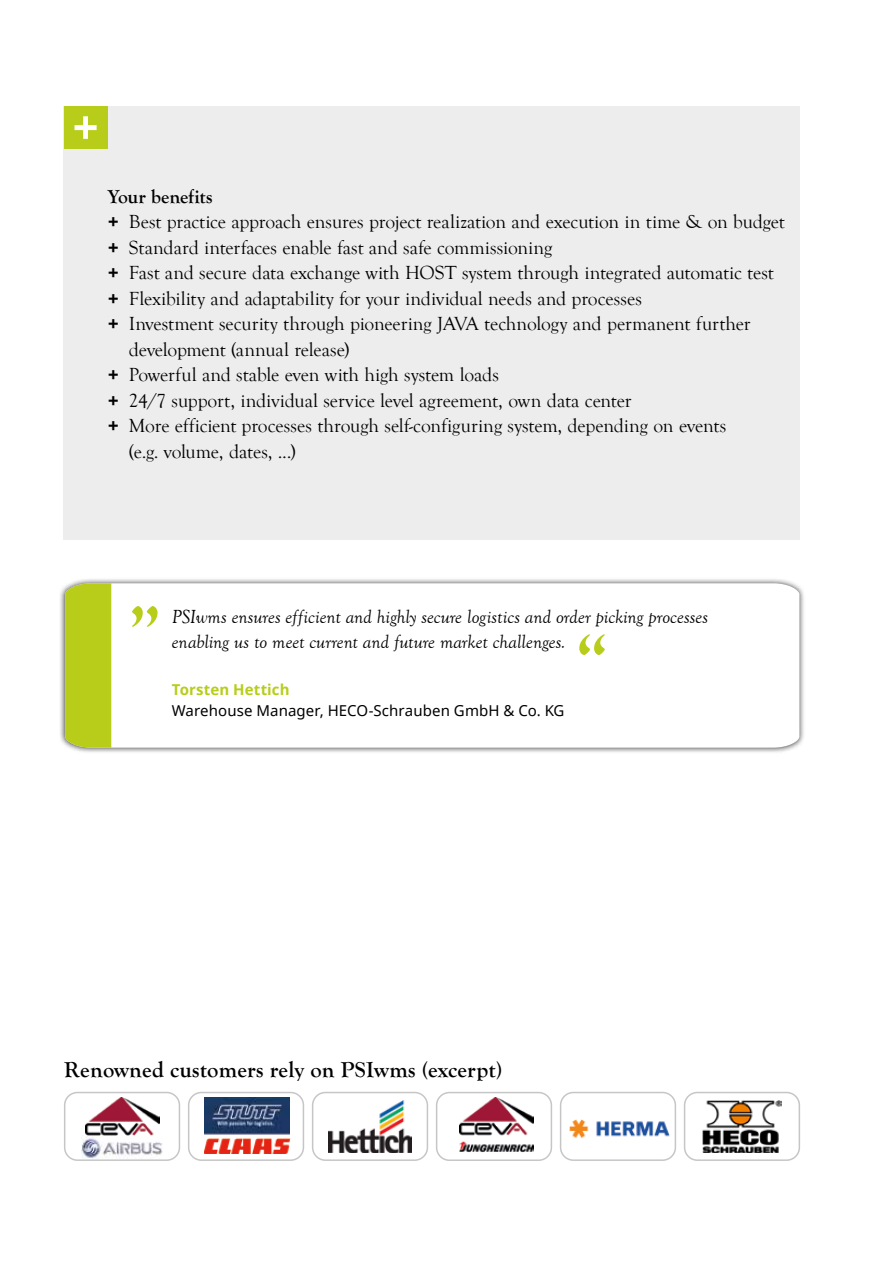
<style>
.page{position:relative;width:885px;height:1263px;background:#fff}
.page>*{position:absolute;margin:0;border:0;box-sizing:border-box;transform-origin:0 0}
.t1{font:700 68.55px "Goudy Old Style T";color:#b7cd1a}
.t2{font:700 22.5px "Goudy Old Style T";letter-spacing:.01em;color:#000}
.t3{font:19.5px "Goudy Old Style T";letter-spacing:-.005em;color:#000}
.t4{font:italic 19.5px/25.5px "Goudy Old Style T";letter-spacing:-.005em;color:#000}
.t5{font:700 19.5px "Goudy Old Style T";letter-spacing:-.01em;color:#000}
.t6{font:15px "Noto Sans";letter-spacing:.005em;color:#000}
.t7{font:700 15px "Noto Sans";letter-spacing:.005em;color:#b7cd1a}
.s1{font-family:"Noto Sans";font-weight:700}
</style>
<div class="page">
<div style="left:64px;top:106px;width:735px;height:434px;background:#ededed"></div>
<div style="left:59px;top:578px;width:746px;height:176px;background:#000;opacity:.75"></div>
<svg style="left:111px;top:583px;width:688px;height:165px"></svg>
<div style="left:65px;top:583px;width:46px;height:165px;background:#b7cd1a"></div>
<div style="left:65px;top:106px;width:43px;height:43px;background:#b7cd1a"></div>
<div style="left:64px;top:106px;width:43px;height:43px;background:#b7cd1a"></div>
<svg style="left:74px;top:116px;width:23px;height:23px"></svg>
<div style="left:559px;top:1092px;width:117px;height:69px;border:2px solid #c6c6c6;border-radius:13px"></div>
<div style="left:188px;top:1092px;width:116px;height:69px;border:2px solid #c6c6c6;border-radius:13px"></div>
<div style="left:683px;top:1092px;width:117px;height:69px;border:2px solid #c6c6c6;border-radius:13px"></div>
<div style="left:312px;top:1092px;width:116px;height:69px;border:2px solid #c6c6c6;border-radius:13px"></div>
<img style="left:569px;top:1119px;width:100px;height:19px">
<div style="left:64px;top:1092px;width:116px;height:69px;border:2px solid #c6c6c6;border-radius:13px"></div>
<img style="left:82px;top:1135px;width:80px;height:23px">
<img style="left:702px;top:1100px;width:79px;height:52px">
<img style="left:204px;top:1097px;width:85px;height:37px">
<img style="left:205px;top:1138px;width:85px;height:15px">
<img style="left:459px;top:1097px;width:74px;height:55px">
<div style="left:436px;top:1092px;width:116px;height:69px;border:2px solid #c6c6c6;border-radius:13px"></div>
<img style="left:329px;top:1100px;width:82px;height:52px">
<img style="left:85px;top:1097px;width:75px;height:38px">
<p class="t5" style="left:108px;top:186px;width:106px">Your benefits</p>
<p class="t3" style="left:108px;top:211px;width:678px"><span class="s1">+</span> Best practice approach ensures project realization and execution in time &amp; on budget</p>
<p class="t3" style="left:108px;top:237px;width:446px"><span class="s1">+</span> Standard interfaces enable fast and safe commissioning</p>
<p class="t3" style="left:108px;top:262px;width:667px"><span class="s1">+</span> Fast and secure data exchange with HOST system through integrated automatic test</p>
<p class="t3" style="left:108px;top:288px;width:536px"><span class="s1">+</span> Flexibility and adaptability for your individual needs and processes</p>
<p class="t3" style="left:108px;top:313px;width:644px"><span class="s1">+</span> Investment security through pioneering JAVA technology and permanent further</p>
<p class="t3" style="left:129px;top:339px;width:222px">development (annual release)</p>
<p class="t3" style="left:108px;top:364px;width:393px"><span class="s1">+</span> Powerful and stable even with high system loads</p>
<p class="t3" style="left:108px;top:390px;width:525px"><span class="s1">+</span> 24/7 support, individual service level agreement, own data center</p>
<p class="t3" style="left:108px;top:415px;width:620px"><span class="s1">+</span> More efficient processes through self-configuring system, depending on events</p>
<p class="t3" style="left:129px;top:441px;width:168px">(e.g. volume, dates, ...)</p>
<h1 class="t1" style="left:130px;top:555px;width:33px">„</h1>
<p class="t4" style="left:172px;top:604px;width:537px">PSIwms ensures efficient and highly secure logistics and order picking processes enabling us to meet current and future market challenges.</p>
<p class="t7" style="left:172px;top:679px;width:119px">Torsten Hettich</p>
<p class="t6" style="left:172px;top:700px;width:394px">Warehouse Manager, HECO-Schrauben GmbH &amp; Co. KG</p>
<h1 class="t1" style="left:607px;top:706px;width:33px;rotate:-180deg">„</h1>
<p class="t2" style="left:64px;top:1057px;width:439px">Renowned customers rely on PSIwms (excerpt)</p>
</div>
